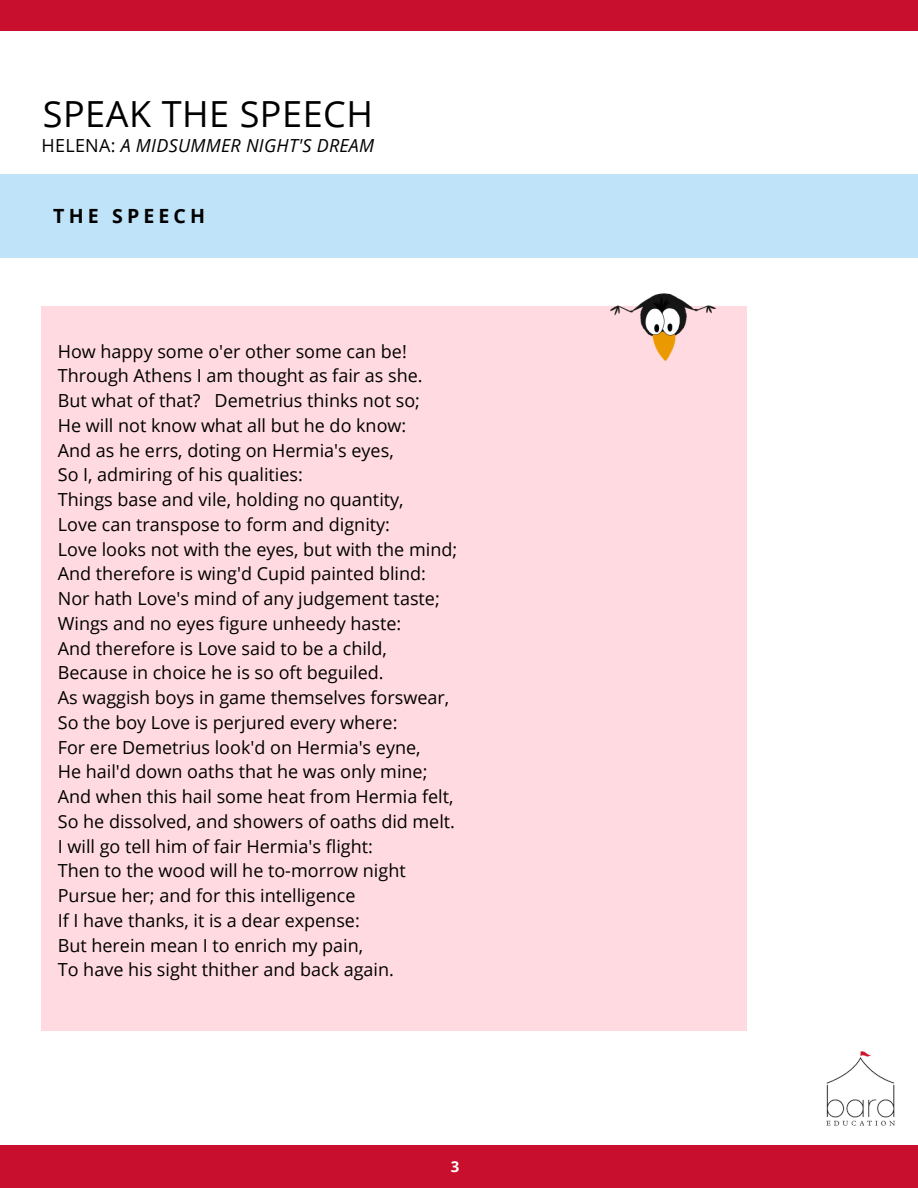
<style>
.page{position:relative;width:918px;height:1188px;background:#fff}
.page>*{position:absolute;margin:0;border:0;box-sizing:border-box;transform-origin:0 0}
.t1{font:36px "Open Sans";letter-spacing:.015em;color:#000}
.t2{font:700 19.65px "Open Sans";letter-spacing:.21em;color:#000}
.t3{font:18px "Open Sans";color:#000}
.t4{font:italic 18px "Open Sans";letter-spacing:.015em;color:#000}
.t5{font:700 15px "Open Sans";color:#fff}
.s1{font-style:normal}
</style>
<div class="page">
<div style="left:0;top:1146px;width:918px;height:42px;background:#c8102e"></div>
<div style="left:0;top:0;width:918px;height:30px;background:#c8102e"></div>
<div style="left:41px;top:306px;width:706px;height:725px;background:#ffdbe1"></div>
<div style="left:0;top:174px;width:918px;height:83px;background:#bfe4f9"></div>
<img style="left:826px;top:1051px;width:69px;height:74px">
<img style="left:589px;top:257px;width:149px;height:105px">
<p class="t1" style="left:43px;top:89px;width:332px">SPEAK THE SPEECH</p>
<p class="t4" style="left:42px;top:133px;width:334px"><span class="s1">HELENA:</span> A MIDSUMMER NIGHT'S DREAM</p>
<p class="t2" style="left:53px;top:202px;width:153px">THE SPEECH</p>
<p class="t3" style="left:58px;top:338px;width:351px">How happy some o'er other some can be!</p>
<p class="t3" style="left:58px;top:363px;width:366px">Through Athens I am thought as fair as she.</p>
<p class="t3" style="left:58px;top:388px;width:364px">But what of that? Demetrius thinks not so;</p>
<p class="t3" style="left:58px;top:413px;width:350px">He will not know what all but he do know:</p>
<p class="t3" style="left:58px;top:437px;width:337px">And as he errs, doting on Hermia's eyes,</p>
<p class="t3" style="left:58px;top:462px;width:247px">So I, admiring of his qualities:</p>
<p class="t3" style="left:58px;top:487px;width:347px">Things base and vile, holding no quantity,</p>
<p class="t3" style="left:58px;top:512px;width:334px">Love can transpose to form and dignity:</p>
<p class="t3" style="left:58px;top:536px;width:401px">Love looks not with the eyes, but with the mind;</p>
<p class="t3" style="left:58px;top:561px;width:370px">And therefore is wing'd Cupid painted blind:</p>
<p class="t3" style="left:58px;top:586px;width:384px">Nor hath Love's mind of any judgement taste;</p>
<p class="t3" style="left:58px;top:611px;width:345px">Wings and no eyes figure unheedy haste:</p>
<p class="t3" style="left:58px;top:635px;width:331px">And therefore is Love said to be a child,</p>
<p class="t3" style="left:58px;top:660px;width:327px">Because in choice he is so oft beguiled.</p>
<p class="t3" style="left:58px;top:685px;width:393px">As waggish boys in game themselves forswear,</p>
<p class="t3" style="left:58px;top:710px;width:341px">So the boy Love is perjured every where:</p>
<p class="t3" style="left:58px;top:734px;width:364px">For ere Demetrius look'd on Hermia's eyne,</p>
<p class="t3" style="left:58px;top:759px;width:371px">He hail'd down oaths that he was only mine;</p>
<p class="t3" style="left:58px;top:784px;width:397px">And when this hail some heat from Hermia felt,</p>
<p class="t3" style="left:58px;top:809px;width:399px">So he dissolved, and showers of oaths did melt.</p>
<p class="t3" style="left:58px;top:833px;width:317px">I will go tell him of fair Hermia's flight:</p>
<p class="t3" style="left:58px;top:858px;width:349px">Then to the wood will he to-morrow night</p>
<p class="t3" style="left:58px;top:883px;width:299px">Pursue her; and for this intelligence</p>
<p class="t3" style="left:58px;top:908px;width:304px">If I have thanks, it is a dear expense:</p>
<p class="t3" style="left:58px;top:932px;width:307px">But herein mean I to enrich my pain,</p>
<p class="t3" style="left:58px;top:957px;width:338px">To have his sight thither and back again.</p>
<p class="t5" style="left:451px;top:1156px;width:10px">3</p>
</div>
